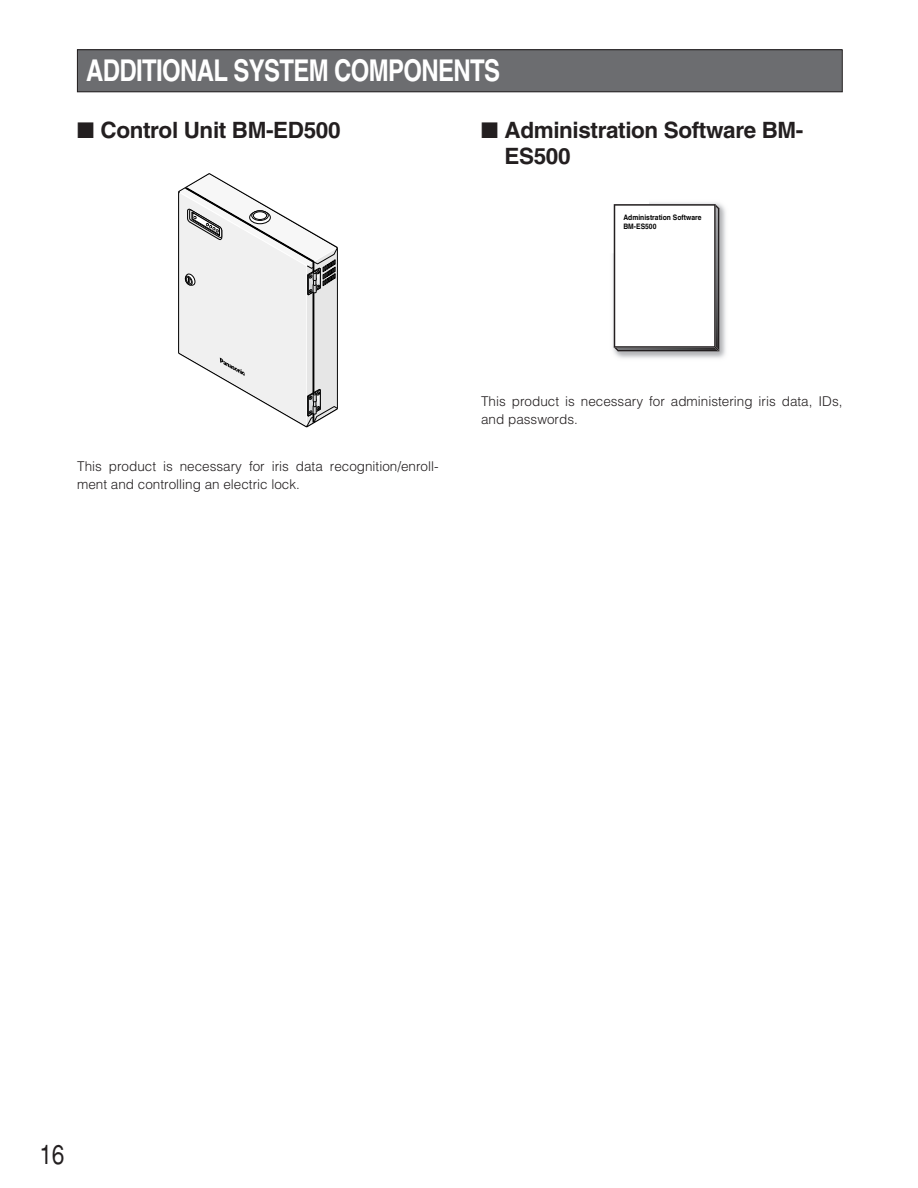
<style>
.page{position:relative;width:918px;height:1188px;background:#fff}
.page>*{position:absolute;margin:0;border:0;box-sizing:border-box;transform-origin:0 0}
.t1{font:700 30px "Helvetica";letter-spacing:-.03em;color:#fff;scale:.8 1}
.t2{font:27px "Helvetica";color:#231f20;scale:.85 1}
.t3{font:700 22.5px/25.5px "Helvetica";letter-spacing:-.015em;color:#231f20}
.t4{font:300 13.5px/18px "Helvetica";color:#231f20}
.t5{font:700 7.5px/9px "Helvetica";color:#000;scale:.9 1}
</style>
<div class="page">
<div style="left:77px;top:50px;width:765px;height:42px;background:#6c6d70"></div>
<div style="left:77px;top:50px;width:766px;height:42px;border:1px solid #231f20"></div>
<svg style="left:178px;top:173px;width:160px;height:255px"></svg>
<img style="left:612px;top:202px;width:114px;height:157px">
<svg style="left:614px;top:204px;width:105px;height:147px"></svg>
<h1 class="t1" style="left:86px;top:60px;width:519px">ADDITIONAL SYSTEM COMPONENTS</h1>
<h3 class="t3" style="left:77px;top:120px;width:265px">■ Control Unit BM-ED500</h3>
<h3 class="t3" style="left:505px;top:120px;width:300px;text-indent:-23px">■ Administration Software BM-<br>ES500</h3>
<p class="t5" style="left:623px;top:214px;width:88px">Administration Software<br>BM-ES500</p>
<p class="t4" style="left:77px;top:458px;width:363px">This product is necessary for iris data recognition/enroll&shy;ment and controlling an electric lock.</p>
<p class="t4" style="left:481px;top:394px;width:363px">This product is necessary for administering iris data, IDs, and passwords.</p>
<h2 class="t2" style="left:40px;top:1145px;width:31px">16</h2>
</div>
